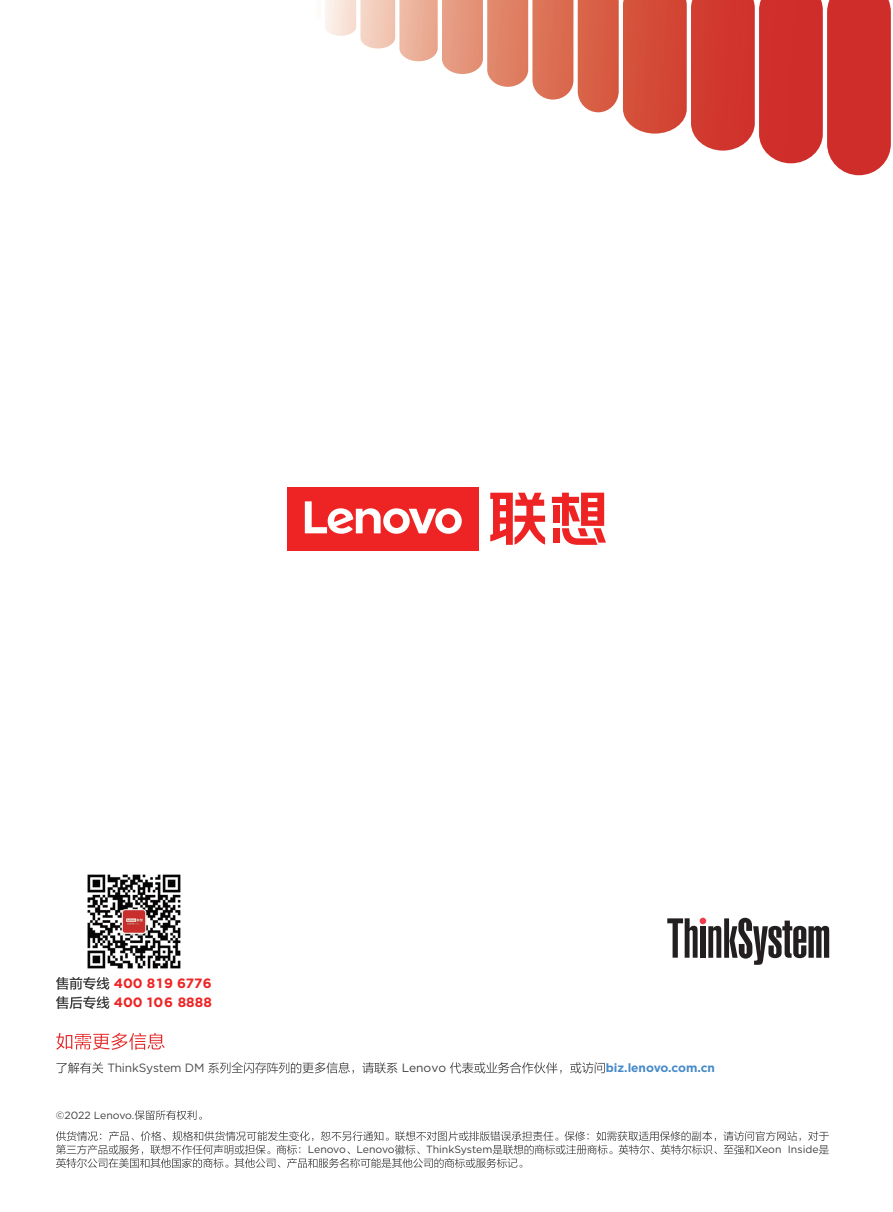
<style>
.page{position:relative;width:893px;height:1212px;background:#fff}
.page>*{position:absolute;margin:0;border:0;box-sizing:border-box;transform-origin:0 0}
.t1{font:700 13.5px/19.2px "Gotham";color:#ee2323}
.t2{font:700 12px "Gotham";color:#468ac9}
.t3{font:12px "Gotham";letter-spacing:-.02em;color:#4b4c4d}
.t4{font:12px "Gotham";color:#3e3e3f}
.t5{font:10.5px "Gotham";color:#3e3e3f}
</style>
<div class="page">
<svg style="left:325px;top:0;width:566px;height:175px"></svg>
<div style="left:287px;top:487px;width:192px;height:64px;background:#ee2323"></div>
<svg style="left:305px;top:501px;width:157px;height:33px"></svg>
<svg style="left:490px;top:493px;width:55px;height:52px"></svg>
<svg style="left:552px;top:493px;width:54px;height:52px"></svg>
<svg style="left:667px;top:918px;width:162px;height:47px"></svg>
<svg style="left:56px;top:1033px;width:109px;height:17px"></svg>
<svg style="left:56px;top:1062px;width:47px;height:11px"></svg>
<svg style="left:208px;top:1062px;width:189px;height:12px"></svg>
<svg style="left:450px;top:1062px;width:155px;height:12px"></svg>
<svg style="left:135px;top:1110px;width:67px;height:10px"></svg>
<svg style="left:56px;top:1131px;width:773px;height:37px"></svg>
<svg style="left:56px;top:977px;width:53px;height:13px"></svg>
<svg style="left:56px;top:996px;width:53px;height:13px"></svg>
<img style="left:87px;top:874px;width:94px;height:95px">
<p class="t1" style="left:114px;top:974px;width:100px">400 819 6776<br>400 106 8888</p>
<p class="t3" style="left:107px;top:1060px;width:99px">ThinkSystem DM</p>
<p class="t4" style="left:402px;top:1060px;width:46px">Lenovo</p>
<p class="t2" style="left:606px;top:1060px;width:111px">biz.lenovo.com.cn</p>
<p class="t5" style="left:56px;top:1108px;width:80px">©2022 Lenovo.</p>
<p class="t5" style="left:308px;top:1143px;width:88px">Lenovo Lenovo</p>
<p class="t5" style="left:426px;top:1143px;width:68px">ThinkSystem</p>
<p class="t5" style="left:755px;top:1143px;width:65px">Xeon Inside</p>
</div>
